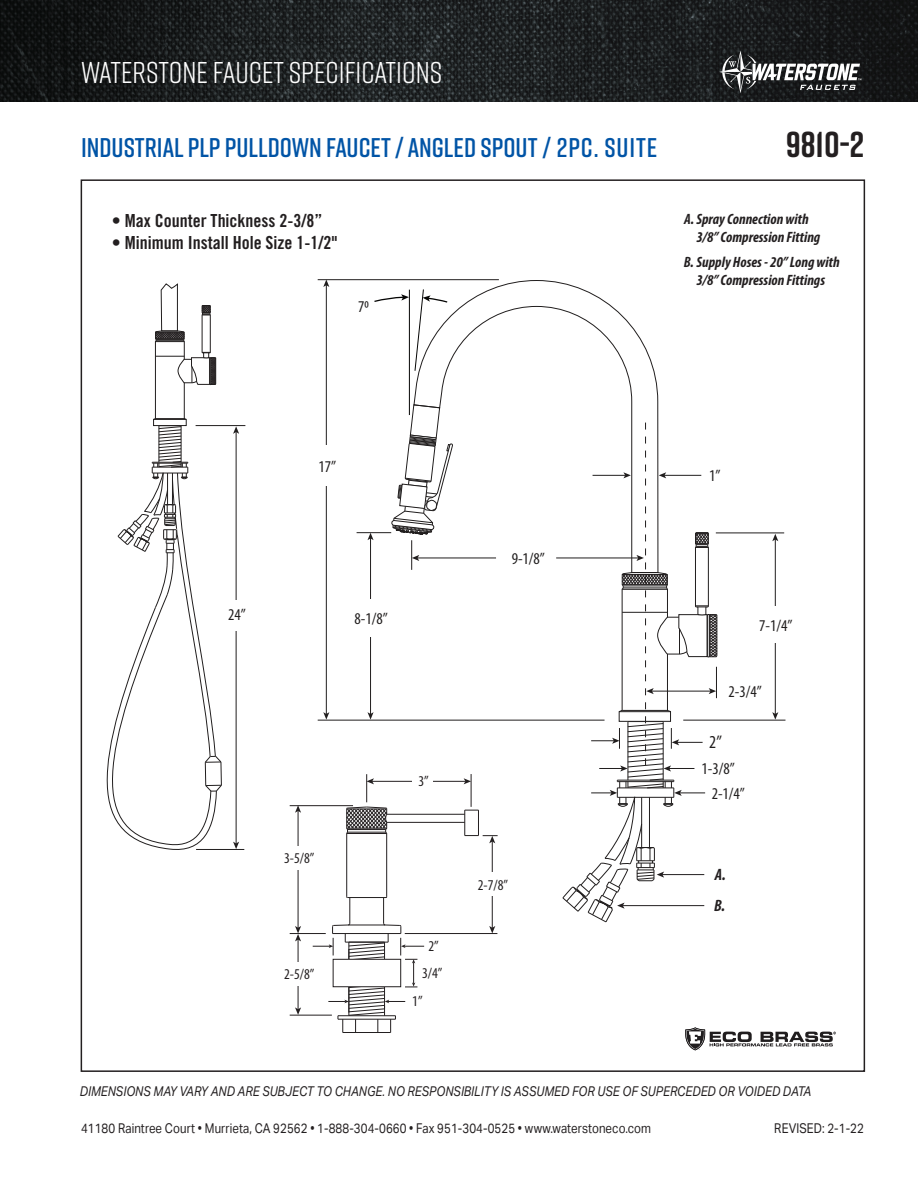
<style>
.page{position:relative;width:918px;height:1188px;background:#fff}
.page>*{position:absolute;margin:0;border:0;box-sizing:border-box;transform-origin:0 0}
.t1{font:700 36px "Rift";color:#231f20}
.t2{font:30px "Rift";color:#fff}
.t3{font:600 27px "Rift";color:#0154a6}
.t4{font:condensed 18.3px "Myriad Pro";color:#211e1e}
.t5{font:18px "Trade Gothic Bold Cond Twenty";color:#231f20}
.t6{font:condensed 16.5px "Myriad Pro";color:#211e1e}
.t7{font:italic 700 condensed 16.5px "Myriad Pro";color:#231f20}
.t8{font:italic 700 condensed 15px/18px "Myriad Pro";color:#231f20;text-align:center}
.t9{font:condensed 15px "Myriad Pro";color:#231f20}
.t10{font:13.5px "Aktiv Grotesk";letter-spacing:.01em;color:#231f20;scale:.85 1}
.t11{font:italic 13.5px "Aktiv Grotesk";letter-spacing:.01em;color:#231f20;scale:.85 1}
</style>
<div class="page">
<img style="left:0;top:0;width:918px;height:101px">
<svg style="left:719px;top:51px;width:142px;height:42px"></svg>
<svg style="left:685px;top:1027px;width:151px;height:23px"></svg>
<svg style="left:106px;top:608px;width:111px;height:242px"></svg>
<hr style="left:196px;top:849px;width:48px;height:1px;background:#211e1e">
<svg style="left:204px;top:755px;width:18px;height:37px"></svg>
<hr style="left:196px;top:425px;width:49px;height:1px;background:#211e1e">
<hr style="left:236px;top:432px;width:1px;height:412px;background:#211e1e">
<svg style="left:233px;top:426px;width:6px;height:8px"></svg>
<svg style="left:233px;top:842px;width:6px;height:7px"></svg>
<div style="left:227px;top:600px;width:22px;height:30px;background:#fff"></div>
<svg style="left:117px;top:283px;width:99px;height:325px"></svg>
<hr style="left:298px;top:939px;width:1px;height:71px;background:#231f20">
<svg style="left:295px;top:1007px;width:6px;height:8px"></svg>
<hr style="left:290px;top:1015px;width:42px;height:1px;background:#231f20">
<hr style="left:290px;top:933px;width:36px;height:1px;background:#231f20">
<hr style="left:290px;top:805px;width:63px;height:1px;background:#231f20">
<hr style="left:471px;top:774px;width:1px;height:33px;background:#231f20">
<hr style="left:387px;top:822px;width:78px;height:1px;background:#231f20">
<hr style="left:387px;top:814px;width:78px;height:1px;background:#231f20">
<hr style="left:298px;top:811px;width:1px;height:117px;background:#231f20">
<svg style="left:295px;top:805px;width:6px;height:8px"></svg>
<svg style="left:295px;top:926px;width:6px;height:15px"></svg>
<div style="left:291px;top:846px;width:17px;height:24px;background:#fff"></div>
<hr style="left:405px;top:933px;width:92px;height:1px;background:#231f20">
<hr style="left:492px;top:841px;width:1px;height:87px;background:#231f20">
<svg style="left:464px;top:810px;width:34px;height:33px"></svg>
<svg style="left:489px;top:926px;width:6px;height:7px"></svg>
<div style="left:485px;top:872px;width:17px;height:24px;background:#fff"></div>
<div style="left:291px;top:962px;width:17px;height:23px;background:#fff"></div>
<hr style="left:372px;top:781px;width:94px;height:1px;background:#231f20">
<svg style="left:464px;top:778px;width:7px;height:6px"></svg>
<div style="left:412px;top:768px;width:21px;height:24px;background:#fff"></div>
<svg style="left:313px;top:774px;width:111px;height:259px"></svg>
<hr style="left:318px;top:720px;width:287px;height:1px;background:#211e1e">
<hr style="left:683px;top:720px;width:102px;height:1px;background:#211e1e">
<hr style="left:318px;top:279px;width:181px;height:1px;background:#211e1e">
<hr style="left:357px;top:532px;width:34px;height:1px;background:#211e1e">
<hr style="left:326px;top:285px;width:1px;height:429px;background:#211e1e">
<svg style="left:323px;top:280px;width:6px;height:7px"></svg>
<svg style="left:323px;top:712px;width:6px;height:8px"></svg>
<hr style="left:370px;top:538px;width:1px;height:176px;background:#211e1e">
<svg style="left:367px;top:533px;width:7px;height:7px"></svg>
<svg style="left:367px;top:712px;width:7px;height:8px"></svg>
<div style="left:313px;top:445px;width:32px;height:40px;background:#fff"></div>
<div style="left:357px;top:599px;width:32px;height:38px;background:#fff"></div>
<hr style="left:716px;top:533px;width:68px;height:1px;background:#211e1e">
<hr style="left:775px;top:539px;width:1px;height:175px;background:#211e1e">
<svg style="left:772px;top:534px;width:6px;height:7px"></svg>
<svg style="left:772px;top:712px;width:6px;height:8px"></svg>
<div style="left:766px;top:606px;width:21px;height:37px;background:#fff"></div>
<hr style="left:411px;top:540px;width:1px;height:30px;background:#211e1e">
<svg style="left:391px;top:404px;width:22px;height:137px"></svg>
<svg style="left:413px;top:280px;width:246px;height:281px"></svg>
<hr style="left:409px;top:290px;width:1px;height:125px;background:#050504">
<svg style="left:374px;top:289px;width:75px;height:83px"></svg>
<svg style="left:562px;top:421px;width:156px;height:502px"></svg>
<h2 class="t2" style="left:81px;top:51px;width:363px">WATERSTONE FAUCET SPECIFICATIONS</h2>
<p class="t3" style="left:81px;top:128px;width:578px">INDUSTRIAL PLP PULLDOWN FAUCET / ANGLED SPOUT / 2PC. SUITE</p>
<p class="t1" style="left:786px;top:119px;width:80px">9810-2</p>
<p class="t5" style="left:112px;top:210px;width:212px">• Max Counter Thickness 2-3/8”</p>
<p class="t5" style="left:112px;top:232px;width:227px">• Minimum Install Hole Size 1-1/2"</p>
<p class="t6" style="left:358px;top:297px;width:12px">70</p>
<p class="t6" style="left:228px;top:605px;width:19px">24”</p>
<p class="t6" style="left:319px;top:456px;width:19px">17”</p>
<p class="t6" style="left:354px;top:609px;width:35px">8-1/8”</p>
<p class="t6" style="left:512px;top:549px;width:35px">9-1/8”</p>
<p class="t9" style="left:284px;top:849px;width:32px">3-5/8”</p>
<p class="t9" style="left:284px;top:965px;width:32px">2-5/8”</p>
<p class="t9" style="left:418px;top:772px;width:12px">3”</p>
<p class="t9" style="left:429px;top:937px;width:12px">2”</p>
<p class="t9" style="left:422px;top:964px;width:22px">3/4”</p>
<p class="t9" style="left:412px;top:992px;width:12px">1”</p>
<p class="t9" style="left:478px;top:876px;width:32px">2-7/8”</p>
<p class="t8" style="left:696px;top:210px;width:125px;text-align:left;text-indent:-12px">A.Spray Connection with<br>3/8” Compression Fitting</p>
<p class="t8" style="left:684px;top:253px;width:157px">B. Supply Hoses - 20” Long with<br>3/8” Compression Fittings</p>
<p class="t6" style="left:709px;top:466px;width:13px">1”</p>
<p class="t6" style="left:759px;top:615px;width:35px">7-1/4”</p>
<p class="t6" style="left:729px;top:681px;width:35px">2-3/4”</p>
<p class="t4" style="left:709px;top:731px;width:14px">2”</p>
<p class="t6" style="left:702px;top:759px;width:35px">1-3/8”</p>
<p class="t6" style="left:712px;top:784px;width:35px">2-1/4”</p>
<p class="t7" style="left:715px;top:865px;width:13px">A.</p>
<p class="t7" style="left:714px;top:895px;width:13px">B.</p>
<p class="t11" style="left:80px;top:1083px;width:862px">DIMENSIONS MAY VARY AND ARE SUBJECT TO CHANGE. NO RESPONSIBILITY IS ASSUMED FOR USE OF SUPERCEDED OR VOIDED DATA</p>
<p class="t10" style="left:81px;top:1120px;width:672px">41180 Raintree Court • Murrieta, CA 92562 • 1-888-304-0660 • Fax 951-304-0525 • www.waterstoneco.com</p>
<p class="t10" style="left:774px;top:1121px;width:107px">REVISED: 2-1-22</p>
</div>
